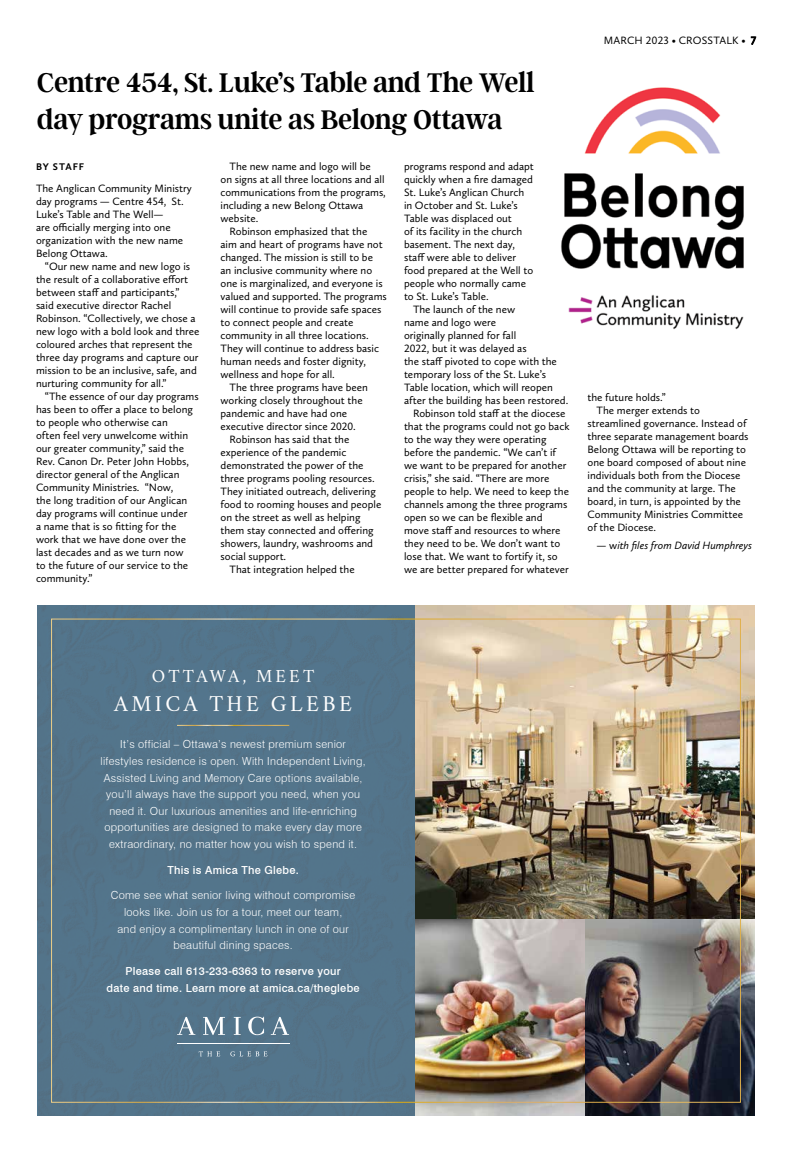
<style>
.page{position:relative;width:792px;height:1152px;background:#fff}
.page>*{position:absolute;margin:0;border:0;box-sizing:border-box;transform-origin:0 0}
.t1{font:600 30px/37px "Argent CF";letter-spacing:-.02em;color:#000;scale:.95 1}
.t2{font:22.9px "Amiri";letter-spacing:.15em;color:#fff}
.t3{font:18.6px "Amiri";letter-spacing:.17em;color:#fff}
.t4{font:300 11.1px/16.6px "Swiss 721 BT";letter-spacing:.025em;color:#fff;text-align:center}
.t5{font:500 11.1px/16.6px "Swiss 721 BT";letter-spacing:.025em;color:#fff;text-align:center}
.t6{font:11px/13px "Calluna Sans";color:#000}
.t7{font:italic 11px "Calluna Sans";color:#000}
.t8{font:700 10px "Calluna Sans";letter-spacing:.09em;color:#000}
.s1{font-style:normal}
</style>
<div class="page">
<div style="left:38px;top:605px;width:377px;height:511px;background:#53748a"></div>
<img style="left:415px;top:605px;width:339px;height:511px">
<hr style="left:177px;top:725px;width:112px;height:1px;background:#fff">
<svg style="left:199px;top:1051px;width:21px;height:5px"></svg>
<svg style="left:230px;top:1051px;width:38px;height:5px"></svg>
<svg style="left:248px;top:1017px;width:16px;height:18px"></svg>
<svg style="left:177px;top:1017px;width:18px;height:18px"></svg>
<svg style="left:271px;top:1017px;width:18px;height:18px"></svg>
<svg style="left:234px;top:1017px;width:7px;height:18px"></svg>
<svg style="left:203px;top:1017px;width:22px;height:18px"></svg>
<hr style="left:177px;top:1043px;width:112px;height:1px;background:#fff">
<img style="left:561px;top:87px;width:183px;height:242px">
<h1 class="t1" style="left:37px;top:64px;width:525px">Centre 454, St. Luke’s Table and The Well day programs unite as Belong Ottawa</h1>
<p class="t6" style="left:230px;top:160px;width:143px">The new name and logo will be</p>
<p class="t6" style="left:221px;top:173px;width:166px">on signs at all three locations and all</p>
<p class="t6" style="left:221px;top:186px;width:167px">communications from the programs,</p>
<p class="t6" style="left:221px;top:199px;width:144px">including a new Belong Ottawa</p>
<p class="t6" style="left:221px;top:212px;width:40px">website.</p>
<p class="t6" style="left:230px;top:225px;width:139px">Robinson emphasized that the</p>
<p class="t6" style="left:221px;top:238px;width:164px">aim and heart of programs have not</p>
<p class="t6" style="left:221px;top:251px;width:154px">changed. The mission is still to be</p>
<p class="t6" style="left:221px;top:264px;width:153px">an inclusive community where no</p>
<p class="t6" style="left:221px;top:277px;width:164px">one is marginalized, and everyone is</p>
<p class="t6" style="left:221px;top:290px;width:168px">valued and supported. The programs</p>
<p class="t6" style="left:221px;top:303px;width:162px">will continue to provide safe spaces</p>
<p class="t6" style="left:221px;top:316px;width:135px">to connect people and create</p>
<p class="t6" style="left:221px;top:329px;width:150px">community in all three locations.</p>
<p class="t6" style="left:221px;top:342px;width:160px">They will continue to address basic</p>
<p class="t6" style="left:221px;top:355px;width:147px">human needs and foster dignity,</p>
<p class="t6" style="left:221px;top:368px;width:116px">wellness and hope for all.</p>
<p class="t6" style="left:230px;top:381px;width:140px">The three programs have been</p>
<p class="t6" style="left:221px;top:394px;width:144px">working closely throughout the</p>
<p class="t6" style="left:221px;top:407px;width:128px">pandemic and have had one</p>
<p class="t6" style="left:221px;top:420px;width:137px">executive director since 2020.</p>
<p class="t6" style="left:230px;top:433px;width:121px">Robinson has said that the</p>
<p class="t6" style="left:221px;top:446px;width:128px">experience of the pandemic</p>
<p class="t6" style="left:221px;top:459px;width:145px">demonstrated the power of the</p>
<p class="t6" style="left:221px;top:472px;width:156px">three programs pooling resources.</p>
<p class="t6" style="left:221px;top:485px;width:157px">They initiated outreach, delivering</p>
<p class="t6" style="left:221px;top:498px;width:162px">food to rooming houses and people</p>
<p class="t6" style="left:221px;top:511px;width:142px">on the street as well as helping</p>
<p class="t6" style="left:221px;top:524px;width:155px">them stay connected and offering</p>
<p class="t6" style="left:221px;top:537px;width:154px">showers, laundry, washrooms and</p>
<p class="t6" style="left:221px;top:550px;width:67px">social support.</p>
<p class="t6" style="left:230px;top:563px;width:127px">That integration helped the</p>
<p class="t6" style="left:404px;top:160px;width:131px">programs respond and adapt</p>
<p class="t6" style="left:404px;top:173px;width:131px">quickly when a fire damaged</p>
<p class="t6" style="left:404px;top:186px;width:122px">St. Luke’s Anglican Church</p>
<p class="t6" style="left:404px;top:199px;width:115px">in October and St. Luke’s</p>
<p class="t6" style="left:404px;top:212px;width:109px">Table was displaced out</p>
<p class="t6" style="left:404px;top:225px;width:120px">of its facility in the church</p>
<p class="t6" style="left:404px;top:238px;width:113px">basement. The next day,</p>
<p class="t6" style="left:404px;top:251px;width:114px">staff were able to deliver</p>
<p class="t6" style="left:404px;top:264px;width:131px">food prepared at the Well to</p>
<p class="t6" style="left:404px;top:277px;width:124px">people who normally came</p>
<p class="t6" style="left:404px;top:290px;width:86px">to St. Luke’s Table.</p>
<p class="t6" style="left:413px;top:303px;width:104px">The launch of the new</p>
<p class="t6" style="left:404px;top:316px;width:94px">name and logo were</p>
<p class="t6" style="left:404px;top:329px;width:114px">originally planned for fall</p>
<p class="t6" style="left:404px;top:342px;width:124px">2022, but it was delayed as</p>
<p class="t6" style="left:404px;top:355px;width:154px">the staff pivoted to cope with the</p>
<p class="t6" style="left:404px;top:368px;width:143px">temporary loss of the St. Luke’s</p>
<p class="t6" style="left:404px;top:381px;width:151px">Table location, which will reopen</p>
<p class="t6" style="left:404px;top:394px;width:166px">after the building has been restored.</p>
<p class="t6" style="left:413px;top:407px;width:154px">Robinson told staff at the diocese</p>
<p class="t6" style="left:404px;top:420px;width:167px">that the programs could not go back</p>
<p class="t6" style="left:404px;top:433px;width:144px">to the way they were operating</p>
<p class="t6" style="left:404px;top:446px;width:154px">before the pandemic. “We can’t if</p>
<p class="t6" style="left:404px;top:459px;width:164px">we want to be prepared for another</p>
<p class="t6" style="left:404px;top:472px;width:147px">crisis,” she said. “There are more</p>
<p class="t6" style="left:404px;top:485px;width:167px">people to help. We need to keep the</p>
<p class="t6" style="left:404px;top:498px;width:165px">channels among the three programs</p>
<p class="t6" style="left:404px;top:511px;width:140px">open so we can be flexible and</p>
<p class="t6" style="left:404px;top:524px;width:158px">move staff and resources to where</p>
<p class="t6" style="left:404px;top:537px;width:158px">they need to be. We don’t want to</p>
<p class="t6" style="left:404px;top:550px;width:155px">lose that. We want to fortify it, so</p>
<p class="t6" style="left:404px;top:563px;width:166px">we are better prepared for whatever</p>
<p class="t8" style="left:36px;top:160px;width:50px">BY STAFF</p>
<p class="t6" style="left:36px;top:181px;width:157px">The Anglican Community Ministry day programs — Centre 454, St.<br>Luke’s Table and The Well—<br>are officially merging into one organization with the new name<br>Belong Ottawa.</p>
<p class="t6" style="left:36px;top:259px;width:165px;text-indent:9px">“Our new name and new logo is the result of a collaborative effort between staff and participants,” said executive director Rachel Robinson. “Collectively, we chose a new logo with a bold look and three coloured arches that represent the three day programs and capture our mission to be an inclusive, safe, and nurturing community for all.”</p>
<p class="t6" style="left:36px;top:389px;width:164px;text-indent:9px">“The essence of our day programs has been to offer a place to belong to people who otherwise can<br>often feel very unwelcome within our greater community,” said the<br>Rev. Canon Dr. Peter John Hobbs, director general of the Anglican<br>Community Ministries. “Now,<br>the long tradition of our Anglican day programs will continue under<br>a name that is so fitting for the work that we have done over the last decades and as we turn now<br>to the future of our service to the community.”</p>
<p class="t6" style="left:604px;top:34px;width:154px">MARCH 2023 • CROSSTALK • 7</p>
<p class="t6" style="left:588px;top:391px;width:80px">the future holds.”</p>
<p class="t6" style="left:597px;top:404px;width:105px">The merger extends to</p>
<p class="t6" style="left:588px;top:417px;width:161px">streamlined governance. Instead of</p>
<p class="t6" style="left:588px;top:430px;width:163px">three separate management boards</p>
<p class="t6" style="left:588px;top:443px;width:160px">Belong Ottawa will be reporting to</p>
<p class="t6" style="left:588px;top:456px;width:160px">one board composed of about nine</p>
<p class="t6" style="left:588px;top:469px;width:155px">individuals both from the Diocese</p>
<p class="t6" style="left:588px;top:482px;width:150px">and the community at large. The</p>
<p class="t6" style="left:588px;top:495px;width:155px">board, in turn, is appointed by the</p>
<p class="t6" style="left:588px;top:508px;width:157px">Community Ministries Committee</p>
<p class="t6" style="left:588px;top:521px;width:70px">of the Diocese.</p>
<p class="t7" style="left:597px;top:538px;width:157px"><span class="s1">— w</span>ith files from David Humphreys</p>
<h3 class="t3" style="left:152px;top:665px;width:164px">OTTAWA, MEET</h3>
<h2 class="t2" style="left:114px;top:690px;width:239px">AMICA THE GLEBE</h2>
<p class="t4" style="left:101px;top:736px;width:267px">It’s official – Ottawa’s newest premium senior lifestyles residence is open. With Independent Living, Assisted Living and Memory Care options available, you’ll always have the support you need, when you need it. Our luxurious amenities and life-enriching opportunities are designed to make every day more extraordinary, no matter how you wish to spend it.</p>
<p class="t5" style="left:167px;top:861px;width:133px">This is Amica The Glebe.</p>
<p class="t4" style="left:111px;top:887px;width:246px">Come see what senior living without compromise looks like. Join us for a tour, meet our team,<br>and enjoy a complimentary lunch in one of our beautiful dining spaces.</p>
<p class="t5" style="left:107px;top:963px;width:255px">Please call 613-233-6363 to reserve your<br>date and time. Learn more at amica.ca/theglebe</p>
</div>
